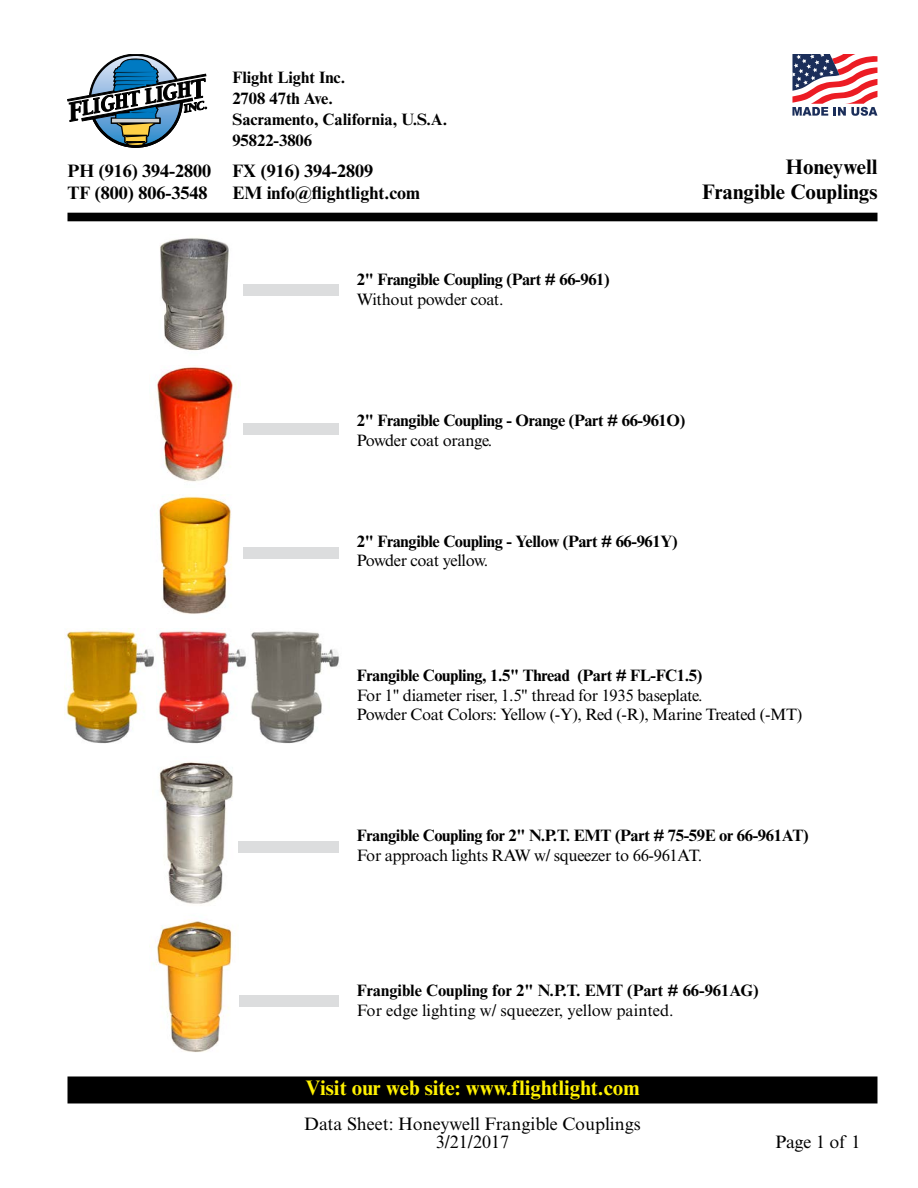
<style>
.page{position:relative;width:918px;height:1188px;background:#fff}
.page>*{position:absolute;margin:0;border:0;box-sizing:border-box;transform-origin:0 0}
.t1{font:700 21px "Times New Roman MT Std";color:#fff200}
.t2{font:700 21px/25.5px "Times New Roman MT Std";color:#000;text-align:right}
.t3{font:700 18px/22.5px "Times New Roman MT Std";color:#000}
.t4{font:18px/18px "Times New Roman MT Std";color:#000;text-align:center}
.t5{font:700 16.5px "Times New Roman MT Std";letter-spacing:-.02em;color:#000}
.t6{font:16.5px/19.8px "Times New Roman MT Std";letter-spacing:-.02em;color:#000}
.t7{font:700 16.5px/21px "Times New Roman MT Std";color:#000}
.t8{font:16.5px "Times New Roman MT Std";color:#000}
</style>
<div class="page">
<div style="left:68px;top:1077px;width:809px;height:26px;background:#000"></div>
<div style="left:68px;top:1076px;width:810px;height:27px;border:2px solid #000"></div>
<svg style="left:68px;top:54px;width:139px;height:94px"></svg>
<div style="left:68px;top:213px;width:810px;height:8px;background:#000"></div>
<svg style="left:792px;top:54px;width:85px;height:62px"></svg>
<div style="left:169px;top:995px;width:170px;height:11px;background:#dcddde"></div>
<img style="left:160px;top:238px;width:85px;height:113px">
<img style="left:159px;top:762px;width:81px;height:142px">
<img style="left:64px;top:630px;width:93px;height:114px">
<img style="left:157px;top:631px;width:89px;height:113px">
<img style="left:251px;top:631px;width:88px;height:113px">
<div style="left:238px;top:841px;width:101px;height:11px;background:#dcddde"></div>
<div style="left:243px;top:547px;width:96px;height:11px;background:#dcddde"></div>
<img style="left:149px;top:919px;width:89px;height:133px">
<img style="left:157px;top:366px;width:79px;height:116px">
<img style="left:159px;top:495px;width:72px;height:119px">
<div style="left:243px;top:424px;width:96px;height:11px;background:#dcddde"></div>
<div style="left:243px;top:284px;width:96px;height:11px;background:#dcddde"></div>
<p class="t3" style="left:67px;top:159px;width:145px">PH (916) 394-2800<br>TF (800) 806-3548</p>
<p class="t7" style="left:232px;top:67px;width:216px">Flight Light Inc.<br>2708 47th Ave.<br>Sacramento, California, U.S.A.<br>95822-3806</p>
<p class="t3" style="left:232px;top:159px;width:189px">FX (916) 394-2809<br>EM info@flightlight.com</p>
<p class="t5" style="left:357px;top:269px;width:254px">2" Frangible Coupling (Part # 66-961)</p>
<p class="t6" style="left:357px;top:290px;width:148px">Without powder coat.</p>
<p class="t2" style="left:702px;top:153px;width:177px">Honeywell<br>Frangible Couplings</p>
<p class="t5" style="left:357px;top:410px;width:330px">2" Frangible Coupling - Orange (Part # 66-961O)</p>
<p class="t6" style="left:357px;top:430px;width:137px">Powder coat orange.</p>
<p class="t5" style="left:357px;top:531px;width:322px">2" Frangible Coupling - Yellow (Part # 66-961Y)</p>
<p class="t6" style="left:357px;top:551px;width:133px">Powder coat yellow.</p>
<p class="t5" style="left:357px;top:665px;width:347px">Frangible Coupling, 1.5" Thread (Part # FL-FC1.5)</p>
<p class="t6" style="left:357px;top:685px;width:447px">For 1" diameter riser, 1.5" thread for 1935 baseplate.<br>Powder Coat Colors: Yellow (-Y), Red (-R), Marine Treated (-MT)</p>
<p class="t5" style="left:357px;top:826px;width:453px">Frangible Coupling for 2" N.P.T. EMT (Part # 75-59E or 66-961AT)</p>
<p class="t6" style="left:357px;top:846px;width:347px">For approach lights RAW w/ squeezer to 66-961AT.</p>
<p class="t7" style="left:357px;top:979px;width:403px">Frangible Coupling for 2" N.P.T. EMT (Part # 66-961AG)</p>
<p class="t8" style="left:357px;top:1000px;width:318px">For edge lighting w/ squeezer, yellow painted.</p>
<p class="t1" style="left:305px;top:1075px;width:336px">Visit our web site: www.flightlight.com</p>
<p class="t4" style="left:304px;top:1115px;width:338px">Data Sheet: Honeywell Frangible Couplings<br>3/21/2017</p>
<p class="t4" style="left:775px;top:1133px;width:87px">Page 1 of 1</p>
</div>
